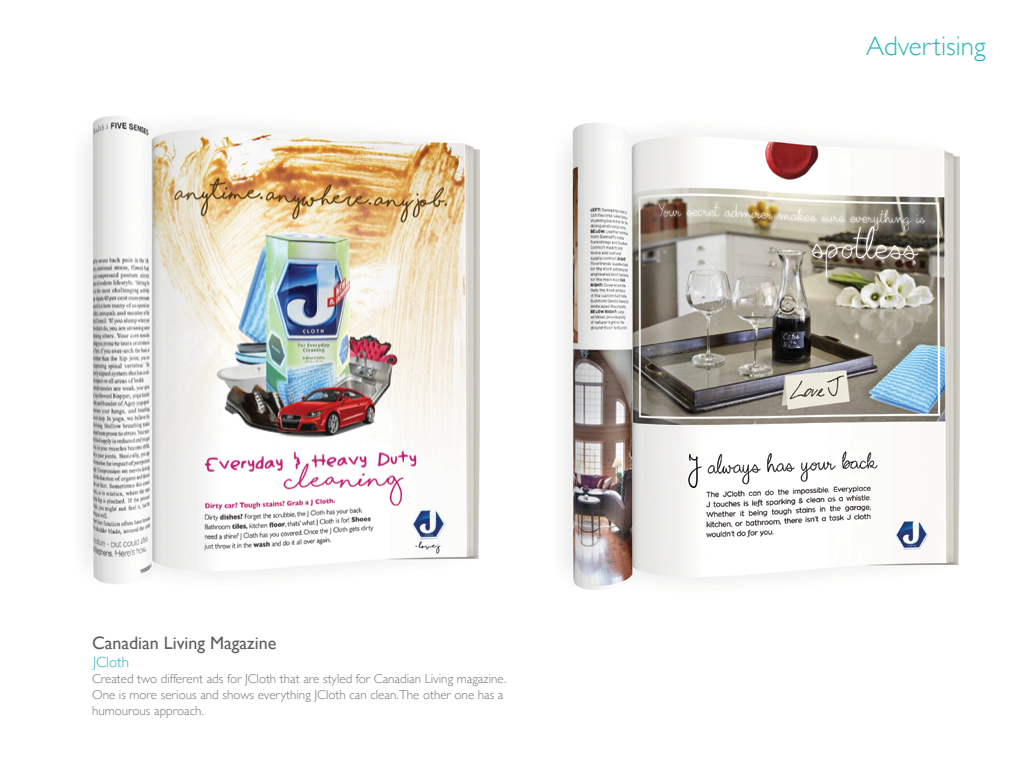
<style>
.page{position:relative;width:1024px;height:768px;background:#fff}
.page>*{position:absolute;margin:0;border:0;box-sizing:border-box;transform-origin:0 0}
.t1{font:300 27px "Gill Sans";color:#2eb6bc}
.t2{font:18px "Gill Sans";color:#605e5e}
.t3{font:300 15px "Gill Sans";color:#2cb6bb}
.t4{font:300 13px/15.6px "Gill Sans";color:#797777}
</style>
<div class="page">
<img style="left:84px;top:116px;width:396px;height:468px">
<img style="left:564px;top:123px;width:395px;height:467px">
<h2 class="t2" style="left:92px;top:632px;width:186px">Canadian Living Magazine</h2>
<p class="t3" style="left:93px;top:650px;width:38px">JCloth</p>
<p class="t4" style="left:92px;top:671px;width:416px">Created two different ads for JCloth that are styled for Canadian Living magazine.<br>One is more serious and shows everything JCloth can clean.The other one has a humourous approach.</p>
<h1 class="t1" style="left:866px;top:25px;width:121px">Advertising</h1>
</div>
